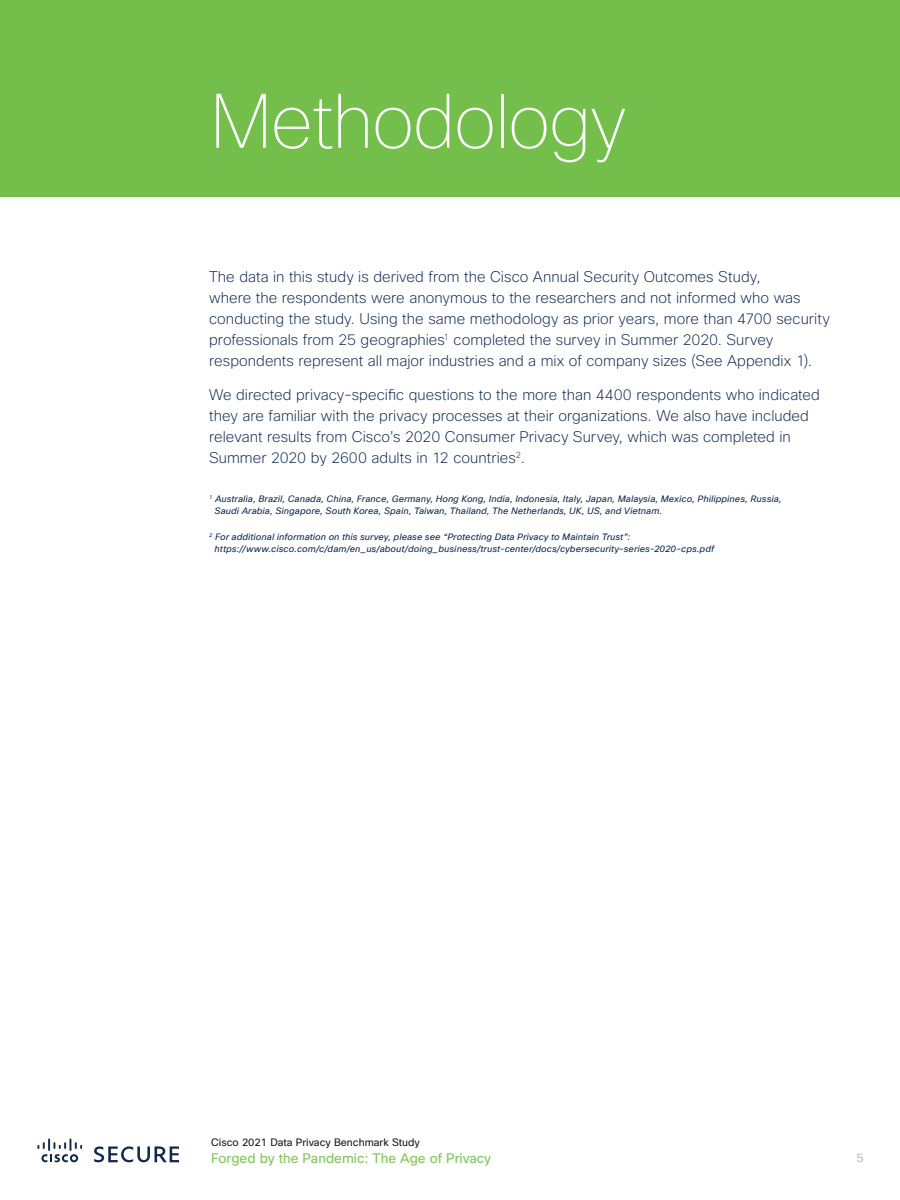
<style>
.page{position:relative;width:900px;height:1200px;background:#fff}
.page>*{position:absolute;margin:0;border:0;box-sizing:border-box;transform-origin:0 0}
.t1{font:100 75px "Cisco Sans";letter-spacing:-.02em;color:#fff}
.t2{font:200 15px/21px "Cisco Sans";letter-spacing:.005em;color:#0d274d}
.t3{font:13.5px "Cisco Sans";color:#82c55d}
.t4{font:12px "Cisco Sans";color:#bfbfbf}
.t5{font:10.5px "Cisco Sans";color:#1a1a1a}
.t6{font:italic 9px/12px "Cisco Sans TT";letter-spacing:.025em;color:#0d274d}
</style>
<div class="page">
<svg style="left:94px;top:1146px;width:85px;height:16px"></svg>
<svg style="left:37px;top:1139px;width:45px;height:23px"></svg>
<div style="left:0;top:0;width:900px;height:196px;background:#74bf4b"></div>
<h1 class="t1" style="left:210px;top:74px;width:418px">Methodology</h1>
<p class="t2" style="left:209px;top:266px;width:622px">The data in this study is derived from the Cisco Annual Security Outcomes Study,<br>where the respondents were anonymous to the researchers and not informed who was conducting the study. Using the same methodology as prior years, more than 4700 security professionals from 25 geographies<sup>1</sup> completed the survey in Summer 2020. Survey respondents represent all major industries and a mix of company sizes (See Appendix 1).</p>
<p class="t2" style="left:209px;top:384px;width:612px">We directed privacy-specific questions to the more than 4400 respondents who indicated they are familiar with the privacy processes at their organizations. We also have included relevant results from Cisco’s 2020 Consumer Privacy Survey, which was completed in Summer 2020 by 2600 adults in 12 countries<sup>2</sup>.</p>
<p class="t6" style="left:215px;top:493px;width:569px;text-indent:-5px"><sup>1</sup> Australia, Brazil, Canada, China, France, Germany, Hong Kong, India, Indonesia, Italy, Japan, Malaysia, Mexico, Philippines, Russia,<br>Saudi Arabia, Singapore, South Korea, Spain, Taiwan, Thailand, The Netherlands, UK, US, and Vietnam.</p>
<p class="t6" style="left:215px;top:531px;width:501px;text-indent:-5px"><sup>2</sup> For additional information on this survey, please see “Protecting Data Privacy to Maintain Trust”: https://www.cisco.com/c/dam/en_us/about/doing_business/trust-center/docs/cybersecurity-series-2020-cps.pdf</p>
<p class="t5" style="left:211px;top:1136px;width:210px">Cisco 2021 Data Privacy Benchmark Study</p>
<p class="t3" style="left:211px;top:1149px;width:281px">Forged by the Pandemic: The Age of Privacy</p>
<p class="t4" style="left:856px;top:1150px;width:9px">5</p>
</div>
